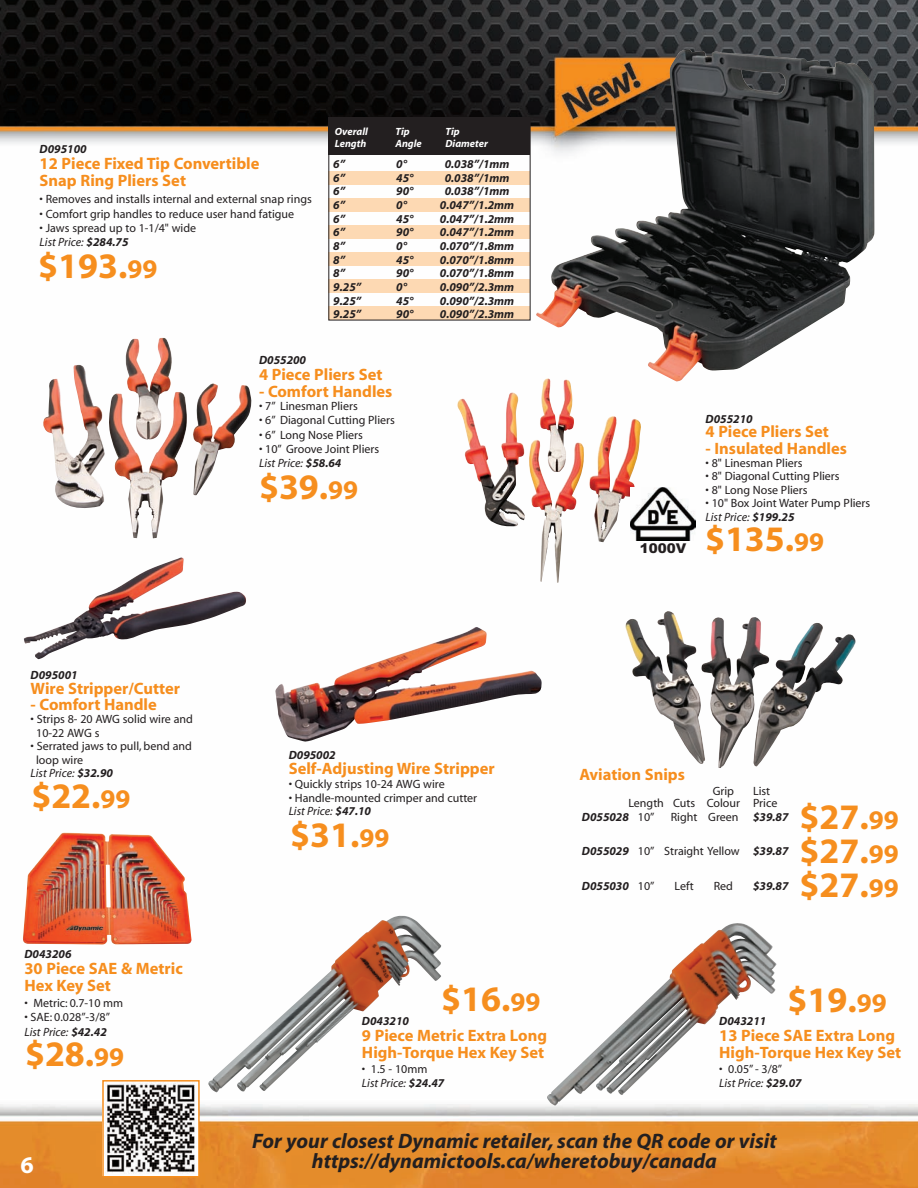
<style>
.page{position:relative;width:918px;height:1188px;background:#fff}
.page>*{position:absolute;margin:0;border:0;box-sizing:border-box;transform-origin:0 0}
.t1{font:36px/34px "Myriad MM 700 600";color:#f68e1e}
.t2{font:24px "Myriad MM 700 600";color:#fff}
.t3{font:21px "Myriad MM It 700 600";color:#231f20}
.t4{font:16.5px/16.5px "Myriad MM 700 600";color:#f68e1e}
.t5{font:900 13.5px "Arial";color:#231f20}
.t6{font:12px/13.5px "Myriad MM 406 600";color:#231f20}
.t7{font:12px "Myriad MM It 700 600";color:#231f20}
.t8{font:12px "Myriad MM It 406 600";color:#231f20}
.t9{font:10.5px "Myriad MM It 700 600";color:#fff}
.s1{font-family:"Myriad MM It 700 600"}
.s2{font-size:27px}
.s3{font-family:"Myriad MM 406 600"}
</style>
<div class="page">
<img style="left:0;top:0;width:918px;height:1188px">
<img style="left:24px;top:558px;width:222px;height:101px">
<img style="left:275px;top:627px;width:267px;height:115px">
<img style="left:43px;top:338px;width:144px;height:200px">
<img style="left:457px;top:391px;width:127px;height:190px">
<img style="left:631px;top:488px;width:65px;height:52px">
<img style="left:625px;top:611px;width:231px;height:157px">
<img style="left:564px;top:49px;width:310px;height:213px">
<div style="left:329px;top:117px;width:201px;height:38px;background:#231f20"></div>
<div style="left:329px;top:171px;width:201px;height:14px;background:#fdd9b3"></div>
<div style="left:329px;top:198px;width:201px;height:14px;background:#fdd9b3"></div>
<div style="left:329px;top:225px;width:201px;height:14px;background:#fdd9b3"></div>
<div style="left:329px;top:252px;width:201px;height:14px;background:#fdd9b3"></div>
<div style="left:329px;top:279px;width:201px;height:14px;background:#fdd9b3"></div>
<div style="left:329px;top:306px;width:201px;height:14px;background:#fdd9b3"></div>
<div style="left:329px;top:119px;width:201px;height:201px;border:1px solid #231f20"></div>
<img style="left:23px;top:833px;width:169px;height:112px">
<img style="left:208px;top:915px;width:233px;height:177px">
<img style="left:547px;top:922px;width:230px;height:184px">
<img style="left:105px;top:1083px;width:92px;height:91px">
<div style="left:102px;top:1080px;width:98px;height:97px;border:2px solid #f68e1e"></div>
<p class="t7" style="left:40px;top:145px;width:49px">D095100</p>
<h3 class="t4" style="left:40px;top:157px;width:221px">12 Piece Fixed Tip Convertible<br>Snap Ring Pliers Set</h3>
<p class="t6" style="left:40px;top:193px;width:274px">• Removes and installs internal and external snap rings</p>
<p class="t6" style="left:40px;top:208px;width:256px">• Comfort grip handles to reduce user hand fatigue</p>
<p class="t6" style="left:40px;top:222px;width:158px">• Jaws spread up to 1-1/4" wide</p>
<p class="t8" style="left:40px;top:238px;width:90px">List Price: <span class="s1">$284.75</span></p>
<h1 class="t1" style="left:38px;top:253px;width:121px">$193.<span class="s2">99</span></h1>
<p class="t9" style="left:335px;top:127px;width:35px">Overall</p>
<p class="t9" style="left:396px;top:127px;width:16px">Tip</p>
<p class="t9" style="left:446px;top:127px;width:16px">Tip</p>
<p class="t9" style="left:335px;top:140px;width:33px">Length</p>
<p class="t9" style="left:396px;top:140px;width:28px">Angle</p>
<p class="t9" style="left:445px;top:140px;width:44px">Diameter</p>
<p class="t7" style="left:333px;top:160px;width:13px">6”</p>
<p class="t7" style="left:396px;top:160px;width:12px">0°</p>
<p class="t7" style="left:445px;top:160px;width:66px">0.038”/1mm</p>
<p class="t7" style="left:333px;top:173px;width:13px">6”</p>
<p class="t7" style="left:396px;top:173px;width:19px">45°</p>
<p class="t7" style="left:445px;top:173px;width:66px">0.038”/1mm</p>
<p class="t7" style="left:333px;top:187px;width:13px">6”</p>
<p class="t7" style="left:396px;top:187px;width:19px">90°</p>
<p class="t7" style="left:445px;top:187px;width:66px">0.038”/1mm</p>
<p class="t7" style="left:333px;top:200px;width:13px">6”</p>
<p class="t7" style="left:396px;top:200px;width:12px">0°</p>
<p class="t7" style="left:440px;top:200px;width:76px">0.047”/1.2mm</p>
<p class="t7" style="left:333px;top:214px;width:13px">6”</p>
<p class="t7" style="left:396px;top:214px;width:19px">45°</p>
<p class="t7" style="left:440px;top:214px;width:76px">0.047”/1.2mm</p>
<p class="t7" style="left:333px;top:228px;width:13px">6”</p>
<p class="t7" style="left:396px;top:228px;width:19px">90°</p>
<p class="t7" style="left:440px;top:228px;width:76px">0.047”/1.2mm</p>
<p class="t7" style="left:333px;top:241px;width:13px">8”</p>
<p class="t7" style="left:396px;top:241px;width:12px">0°</p>
<p class="t7" style="left:440px;top:241px;width:76px">0.070”/1.8mm</p>
<p class="t7" style="left:333px;top:255px;width:13px">8”</p>
<p class="t7" style="left:396px;top:255px;width:19px">45°</p>
<p class="t7" style="left:440px;top:255px;width:76px">0.070”/1.8mm</p>
<p class="t7" style="left:333px;top:269px;width:13px">8”</p>
<p class="t7" style="left:396px;top:269px;width:19px">90°</p>
<p class="t7" style="left:440px;top:269px;width:76px">0.070”/1.8mm</p>
<p class="t7" style="left:333px;top:282px;width:29px">9.25”</p>
<p class="t7" style="left:396px;top:282px;width:12px">0°</p>
<p class="t7" style="left:440px;top:282px;width:76px">0.090”/2.3mm</p>
<p class="t7" style="left:333px;top:296px;width:29px">9.25”</p>
<p class="t7" style="left:396px;top:296px;width:19px">45°</p>
<p class="t7" style="left:440px;top:296px;width:76px">0.090”/2.3mm</p>
<p class="t7" style="left:333px;top:310px;width:29px">9.25”</p>
<p class="t7" style="left:396px;top:310px;width:19px">90°</p>
<p class="t7" style="left:440px;top:310px;width:76px">0.090”/2.3mm</p>
<p class="t7" style="left:259px;top:356px;width:49px">D055200</p>
<p class="t6" style="left:259px;top:400px;width:100px">• 7” Linesman Pliers</p>
<p class="t6" style="left:259px;top:414px;width:137px">• 6” Diagonal Cutting Pliers</p>
<p class="t6" style="left:259px;top:429px;width:105px">• 6” Long Nose Pliers</p>
<p class="t6" style="left:259px;top:443px;width:122px">• 10” Groove Joint Pliers</p>
<p class="t8" style="left:259px;top:459px;width:84px">List Price: <span class="s1">$58.64</span></p>
<h1 class="t1" style="left:259px;top:473px;width:101px">$39.<span class="s2">99</span></h1>
<h3 class="t4" style="left:259px;top:368px;width:125px">4 Piece Pliers Set</h3>
<h3 class="t4" style="left:259px;top:385px;width:135px">- Comfort Handles</h3>
<p class="t5" style="left:640px;top:543px;width:48px">1000V</p>
<p class="t7" style="left:706px;top:414px;width:49px">D055210</p>
<p class="t6" style="left:706px;top:457px;width:98px">• 8" Linesman Pliers</p>
<p class="t6" style="left:706px;top:470px;width:136px">• 8" Diagonal Cutting Pliers</p>
<p class="t6" style="left:706px;top:484px;width:104px">• 8" Long Nose Pliers</p>
<p class="t6" style="left:706px;top:497px;width:166px">• 10" Box Joint Water Pump Pliers</p>
<p class="t8" style="left:706px;top:512px;width:90px">List Price: <span class="s1">$199.25</span></p>
<h3 class="t4" style="left:706px;top:425px;width:125px">4 Piece Pliers Set</h3>
<h3 class="t4" style="left:706px;top:442px;width:143px">- Insulated Handles</h3>
<h1 class="t1" style="left:705px;top:525px;width:121px">$135.<span class="s2">99</span></h1>
<p class="t7" style="left:31px;top:671px;width:49px">D095001</p>
<p class="t6" style="left:36px;top:713px;width:158px;text-indent:-6px">• Strips 8- 20 AWG solid wire and<br>10-22 AWG s</p>
<p class="t6" style="left:36px;top:740px;width:157px;text-indent:-6px">• Serrated jaws to pull, bend and loop wire</p>
<p class="t8" style="left:31px;top:768px;width:84px">List Price: <span class="s1">$32.90</span></p>
<h3 class="t4" style="left:31px;top:681px;width:151px">Wire Stripper/Cutter</h3>
<h3 class="t4" style="left:31px;top:698px;width:128px">- Comfort Handle</h3>
<h1 class="t1" style="left:31px;top:782px;width:101px">$22.<span class="s2">99</span></h1>
<p class="t7" style="left:24px;top:950px;width:49px">D043206</p>
<p class="t7" style="left:289px;top:751px;width:49px">D095002</p>
<p class="t6" style="left:289px;top:779px;width:158px">• Quickly strips 10-24 AWG wire</p>
<p class="t6" style="left:289px;top:792px;width:190px">• Handle-mounted crimper and cutter</p>
<p class="t8" style="left:289px;top:807px;width:84px">List Price: <span class="s1">$47.10</span></p>
<h3 class="t4" style="left:289px;top:762px;width:208px">Self-Adjusting Wire Stripper</h3>
<h1 class="t1" style="left:290px;top:822px;width:101px">$31.<span class="s2">99</span></h1>
<h3 class="t4" style="left:24px;top:962px;width:160px">30 Piece SAE &amp; Metric<br>Hex Key Set</h3>
<h1 class="t1" style="left:441px;top:985px;width:101px">$16.<span class="s2">99</span></h1>
<p class="t6" style="left:24px;top:997px;width:100px">• Metric: 0.7-10 mm</p>
<p class="t6" style="left:24px;top:1011px;width:87px">• SAE: 0.028”-3/8”</p>
<p class="t8" style="left:24px;top:1027px;width:84px">List Price: <span class="s1">$42.42</span></p>
<h1 class="t1" style="left:25px;top:1040px;width:101px">$28.<span class="s2">99</span></h1>
<h3 class="t4" style="left:362px;top:1029px;width:187px">9 Piece Metric Extra Long<br>High-Torque Hex Key Set</h3>
<p class="t7" style="left:362px;top:1017px;width:49px">D043210</p>
<p class="t6" style="left:362px;top:1063px;width:67px">• 1.5 - 10mm</p>
<p class="t8" style="left:362px;top:1078px;width:84px">List Price: <span class="s1">$24.47</span></p>
<h3 class="t4" style="left:579px;top:768px;width:107px">Aviation Snips</h3>
<p class="t6" style="left:628px;top:786px;width:150px;line-height:12px;text-indent:125px">List<br>Length Cuts Colour Price</p>
<p class="t7" style="left:582px;top:812px;width:74px">D055028 <span class="s3">10”</span></p>
<p class="t6" style="left:671px;top:811px;width:119px">Right Green <span class="s1">$39.87</span></p>
<p class="t6" style="left:582px;top:845px;width:208px"><span class="s1">D055029</span> 10” Straight Yellow <span class="s1">$39.87</span></p>
<p class="t7" style="left:582px;top:881px;width:74px">D055030 <span class="s3">10”</span></p>
<p class="t6" style="left:675px;top:880px;width:21px">Left</p>
<p class="t6" style="left:714px;top:880px;width:21px">Red</p>
<p class="t7" style="left:753px;top:881px;width:37px">$39.87</p>
<p class="t6" style="left:713px;top:785px;width:23px">Grip</p>
<h1 class="t1" style="left:800px;top:803px;width:101px">$27.<span class="s2">99 </span>$27.<span class="s2">99</span></h1>
<h1 class="t1" style="left:800px;top:872px;width:101px">$27.<span class="s2">99</span></h1>
<h1 class="t1" style="left:788px;top:986px;width:101px">$19.<span class="s2">99</span></h1>
<p class="t7" style="left:719px;top:1017px;width:49px">D043211</p>
<p class="t6" style="left:719px;top:1063px;width:64px">• 0.05” - 3/8”</p>
<p class="t8" style="left:719px;top:1079px;width:84px">List Price: <span class="s1">$29.07</span></p>
<h3 class="t4" style="left:719px;top:1029px;width:184px">13 Piece SAE Extra Long<br>High-Torque Hex Key Set</h3>
<h3 class="t3" style="left:252px;top:1133px;width:526px">For your closest Dynamic retailer, scan the QR code or visit</h3>
<h2 class="t2" style="left:20px;top:1156px;width:15px">6</h2>
<h3 class="t3" style="left:312px;top:1153px;width:406px">https://dynamictools.ca/wheretobuy/canada</h3>
</div>
